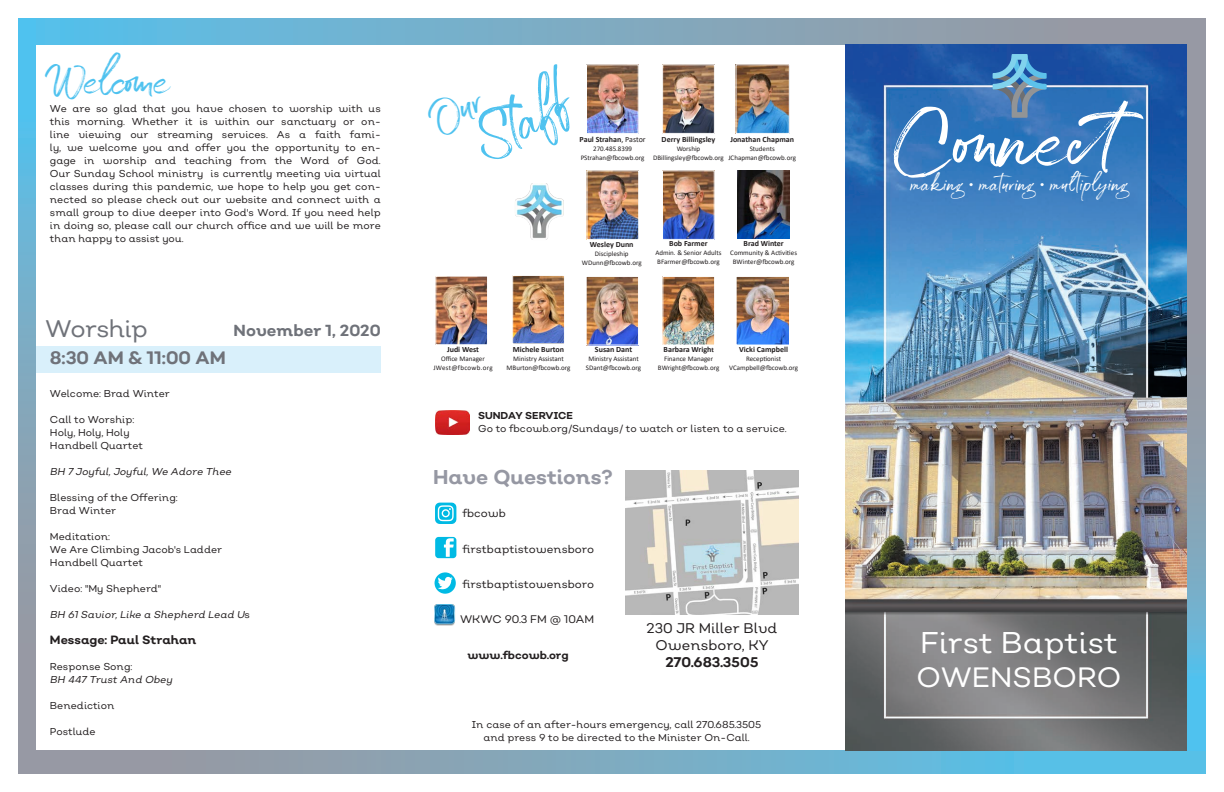
<style>
.page{position:relative;width:1224px;height:792px;background:#fff}
.page>*{position:absolute;margin:0;border:0;box-sizing:border-box;transform-origin:0 0}
.t1{font:71.3px "Gustavson Script";color:#fff}
.t2{font:48px "Gustavson Script";color:#4fc2ef}
.t3{font:36px "Gustavson Script";color:#4fc2ef}
.t4{font:30px "Nutmeg Headline";color:#fff}
.t5{font:28px "Nutmeg Headline";color:#fff}
.t6{font:24px "Nutmeg Headline";letter-spacing:-.03em;color:#6f7279}
.t7{font:700 20px "Nutmeg Headline";color:#9698a3}
.t8{font:700 18px "Nutmeg Headline";color:#6f7279}
.t9{font:17px "Gustavson Script";letter-spacing:.025em;color:#fff}
.t10{font:700 16px "Nutmeg Headline";color:#6f7279}
.t11{font:14px "Nutmeg Headline";color:#231f20}
.t12{font:700 14px "Nutmeg Headline";color:#231f20}
.t13{font:700 12px "Nutmeg Headline";color:#231f20}
.t14{font:11px "Nutmeg Headline";color:#231f20}
.t15{font:700 11px "Nutmeg Headline";color:#231f20}
.t16{font:10px/13px "Nutmeg Headline";color:#231f20;text-align:justify}
.t17{font:italic 10px "Nutmeg Headline";color:#231f20}
.t18{font:700 10px "Nutmeg Headline";color:#231f20}
.t19{font:700 8px "Calibri";color:#231f20}
.t20{font:7px "Calibri";color:#231f20}
.t21{font:7px "Calibri";letter-spacing:.04em;color:#231f20}
.s1{font-style:normal}
.s2{font-weight:400}
.s3{font-size:7px}
</style>
<div class="page">
<div style="left:0;top:0;width:1224px;height:45px;background:linear-gradient(to right,#58c0ea,#a1949a)"></div>
<div style="left:0;top:0;width:36px;height:792px;background:linear-gradient(to bottom,#4dc5f4,#aa8f90)"></div>
<div style="left:0;top:750px;width:1224px;height:42px;background:linear-gradient(to right,#a39398,#52c4ee)"></div>
<img style="left:846px;top:44px;width:342px;height:706px">
<svg style="left:1188px;top:18px;width:18px;height:732px"></svg>
<svg style="left:993px;top:54px;width:54px;height:64px"></svg>
<div style="left:36px;top:346px;width:345px;height:26px;background:#d9f0fb"></div>
<img style="left:434px;top:605px;width:21px;height:21px">
<svg style="left:435px;top:503px;width:21px;height:21px"></svg>
<svg style="left:435px;top:537px;width:21px;height:21px"></svg>
<svg style="left:435px;top:572px;width:21px;height:22px"></svg>
<img style="left:625px;top:470px;width:174px;height:144px">
<img style="left:436px;top:411px;width:34px;height:24px">
<img style="left:588px;top:66px;width:49px;height:66px">
<div style="left:586px;top:64px;width:53px;height:70px;border:1px solid #fff"></div>
<img style="left:664px;top:66px;width:49px;height:66px">
<div style="left:662px;top:64px;width:53px;height:70px;border:1px solid #fff"></div>
<img style="left:588px;top:172px;width:49px;height:66px">
<div style="left:586px;top:170px;width:53px;height:70px;border:1px solid #fff"></div>
<img style="left:664px;top:172px;width:49px;height:66px">
<div style="left:662px;top:170px;width:53px;height:70px;border:1px solid #fff"></div>
<img style="left:737px;top:66px;width:51px;height:66px">
<div style="left:735px;top:64px;width:55px;height:70px;border:1px solid #fff"></div>
<img style="left:437px;top:278px;width:49px;height:65px">
<div style="left:435px;top:276px;width:53px;height:69px;border:1px solid #fff"></div>
<img style="left:514px;top:277px;width:49px;height:66px">
<div style="left:512px;top:275px;width:53px;height:70px;border:1px solid #fff"></div>
<img style="left:664px;top:278px;width:49px;height:66px">
<div style="left:662px;top:276px;width:53px;height:70px;border:1px solid #fff"></div>
<img style="left:738px;top:278px;width:50px;height:66px">
<div style="left:736px;top:276px;width:54px;height:70px;border:1px solid #fff"></div>
<img style="left:588px;top:278px;width:49px;height:66px">
<div style="left:586px;top:276px;width:53px;height:70px;border:1px solid #fff"></div>
<img style="left:515px;top:184px;width:49px;height:56px">
<img style="left:737px;top:171px;width:52px;height:67px">
<div style="left:0;top:0;width:1224px;height:18px;background:#fff"></div>
<div style="left:0;top:774px;width:1224px;height:18px;background:#fff"></div>
<div style="left:0;top:0;width:18px;height:792px;background:#fff"></div>
<div style="left:1206px;top:0;width:18px;height:792px;background:#fff"></div>
<p class="t3" style="left:45px;top:60px;width:126px">Welcome</p>
<p class="t16" style="left:50px;top:102px;width:332px">We are so glad that you have chosen to worship with us this morning. Whether it is within our sanctuary or on&shy;line viewing our streaming services. As a faith fami&shy;ly, we welcome you and offer you the opportunity to en&shy;gage in worship and teaching from the Word of God.<br>Our Sunday School ministry is currently meeting via virtual classes during this pandemic, we hope to help you get con&shy;nected so please check out our website and connect with a small group to dive deeper into God's Word. If you need help in doing so, please call our church office and we will be more than happy to assist you.</p>
<p class="t6" style="left:45px;top:314px;width:104px">Worship</p>
<p class="t8" style="left:50px;top:346px;width:178px">8:30 AM &amp; 11:00 AM</p>
<p class="t10" style="left:234px;top:320px;width:149px">November 1, 2020</p>
<p class="t16" style="left:50px;top:387px;width:122px">Welcome: Brad Winter</p>
<p class="t16" style="left:50px;top:413px;width:86px">Call to Worship:</p>
<p class="t16" style="left:50px;top:426px;width:81px">Holy, Holy, Holy</p>
<p class="t16" style="left:50px;top:439px;width:95px">Handbell Quartet</p>
<p class="t17" style="left:50px;top:466px;width:185px">BH 7 Joyful,Joyful,We Adore Thee</p>
<p class="t16" style="left:50px;top:491px;width:129px">Blessing of the Offering:</p>
<p class="t16" style="left:50px;top:504px;width:68px">Brad Winter</p>
<p class="t16" style="left:50px;top:530px;width:62px">Meditation:</p>
<p class="t16" style="left:50px;top:543px;width:174px">We Are Climbing Jacob's Ladder</p>
<p class="t16" style="left:50px;top:556px;width:95px">Handbell Quartet</p>
<p class="t16" style="left:50px;top:582px;width:113px">Video: "My Shepherd"</p>
<p class="t17" style="left:50px;top:609px;width:202px">BH 61Savior,Like a Shepherd Lead U<span class="s1">s</span></p>
<p class="t13" style="left:50px;top:632px;width:148px">Message: Paul Strahan</p>
<p class="t16" style="left:50px;top:660px;width:84px">Response Song:</p>
<p class="t17" style="left:50px;top:674px;width:126px">BH 447 Trust And Obey</p>
<p class="t16" style="left:50px;top:699px;width:66px">Benediction</p>
<p class="t16" style="left:50px;top:725px;width:47px">Postlude</p>
<p class="t2" style="left:466px;top:118px;width:92px;rotate:-27deg">Staff</p>
<p class="t19" style="left:580px;top:134px;width:68px">Paul Strahan<span class="s2">, Pastor</span></p>
<p class="t20" style="left:593px;top:144px;width:41px">270.485.8399</p>
<p class="t20" style="left:581px;top:153px;width:65px">PStrahan@fbcowb.org</p>
<p class="t19" style="left:662px;top:134px;width:55px">Derry Billingsley</p>
<p class="t20" style="left:677px;top:144px;width:25px">Worship</p>
<p class="t20" style="left:653px;top:153px;width:72px">DBillingsley@fbcowb.org</p>
<p class="t19" style="left:730px;top:134px;width:65px">Jonathan Chapman</p>
<p class="t20" style="left:750px;top:144px;width:27px">Students</p>
<p class="t20" style="left:728px;top:153px;width:69px">JChapman@fbcowb.org</p>
<p class="t19" style="left:590px;top:239px;width:45px">Wesley Dunn</p>
<p class="t20" style="left:595px;top:249px;width:35px">Discipleship</p>
<p class="t20" style="left:582px;top:258px;width:61px">WDunn@fbcowb.org</p>
<p class="t19" style="left:669px;top:238px;width:40px">Bob Farmer</p>
<p class="t20" style="left:655px;top:248px;width:68px">Admin. &amp; Senior Adults</p>
<p class="t20" style="left:657px;top:257px;width:64px">BFarmer@fbcowb.org</p>
<p class="t19" style="left:744px;top:238px;width:42px">Brad Winter</p>
<p class="t20" style="left:730px;top:248px;width:68px">Community &amp; Activities</p>
<p class="t20" style="left:733px;top:257px;width:63px">BWinter@fbcowb.org</p>
<p class="t19" style="left:447px;top:343px;width:33px">Judi West</p>
<p class="t20" style="left:441px;top:354px;width:45px">Office Manager</p>
<p class="t21" style="left:433px;top:363px;width:61px">JWest@fbcowb.org</p>
<p class="t19" style="left:513px;top:343px;width:53px">Michele Burton</p>
<p class="t20" style="left:513px;top:353px;width:52px">Ministry Assistant</p>
<p class="t20" style="left:507px;top:362px;width:65px">MBurton@fbcowb.org</p>
<p class="t19" style="left:595px;top:343px;width:39px">Susan Dant</p>
<p class="t20" style="left:588px;top:353px;width:52px">Ministry Assistant</p>
<p class="t20" style="left:586px;top:362px;width:57px">SDant@fbcowb.org</p>
<p class="t19" style="left:664px;top:343px;width:52px">Barbara Wrigh<span class="s3">t</span></p>
<p class="t20" style="left:664px;top:353px;width:51px">Finance Manager</p>
<p class="t20" style="left:658px;top:362px;width:63px">BWright@fbcowb.org</p>
<p class="t19" style="left:739px;top:343px;width:50px">Vicki Campbell</p>
<p class="t20" style="left:746px;top:353px;width:37px">Receptionist</p>
<p class="t20" style="left:729px;top:362px;width:71px">VCampbell@fbcowb.org</p>
<p class="t18" style="left:478px;top:409px;width:96px">SUNDAY SERVICE</p>
<p class="t16" style="left:478px;top:422px;width:310px">Go to fbcowb.org/Sundays/ to watch or listen to a service.</p>
<p class="t7" style="left:433px;top:464px;width:181px">Have Questions?</p>
<p class="t14" style="left:462px;top:506px;width:45px">fbcowb</p>
<p class="t14" style="left:462px;top:542px;width:133px">firstbaptistowensboro</p>
<p class="t14" style="left:462px;top:577px;width:133px">firstbaptistowensboro</p>
<p class="t14" style="left:460px;top:613px;width:136px">WKWC 90.3 FM @ 10AM</p>
<p class="t15" style="left:467px;top:648px;width:103px">www.fbcowb.org</p>
<p class="t11" style="left:647px;top:619px;width:132px">230 JR Miller Blvd</p>
<p class="t11" style="left:656px;top:636px;width:114px">Owensboro, KY</p>
<p class="t12" style="left:665px;top:653px;width:95px">270.683.3505</p>
<p class="t16" style="left:472px;top:717px;width:291px">In case of an after-hours emergency, call 270.685.3505</p>
<p class="t16" style="left:483px;top:730px;width:268px">and press 9 to be directed to the Minister On-Call.</p>
<p class="t1" style="left:894px;top:98px;width:254px">Connect</p>
<p class="t9" style="left:911px;top:174px;width:218px">making • maturing • multiplying</p>
<p class="t4" style="left:920px;top:624px;width:199px">First Baptist</p>
<p class="t5" style="left:917px;top:659px;width:206px">OWENSBORO</p>
</div>
